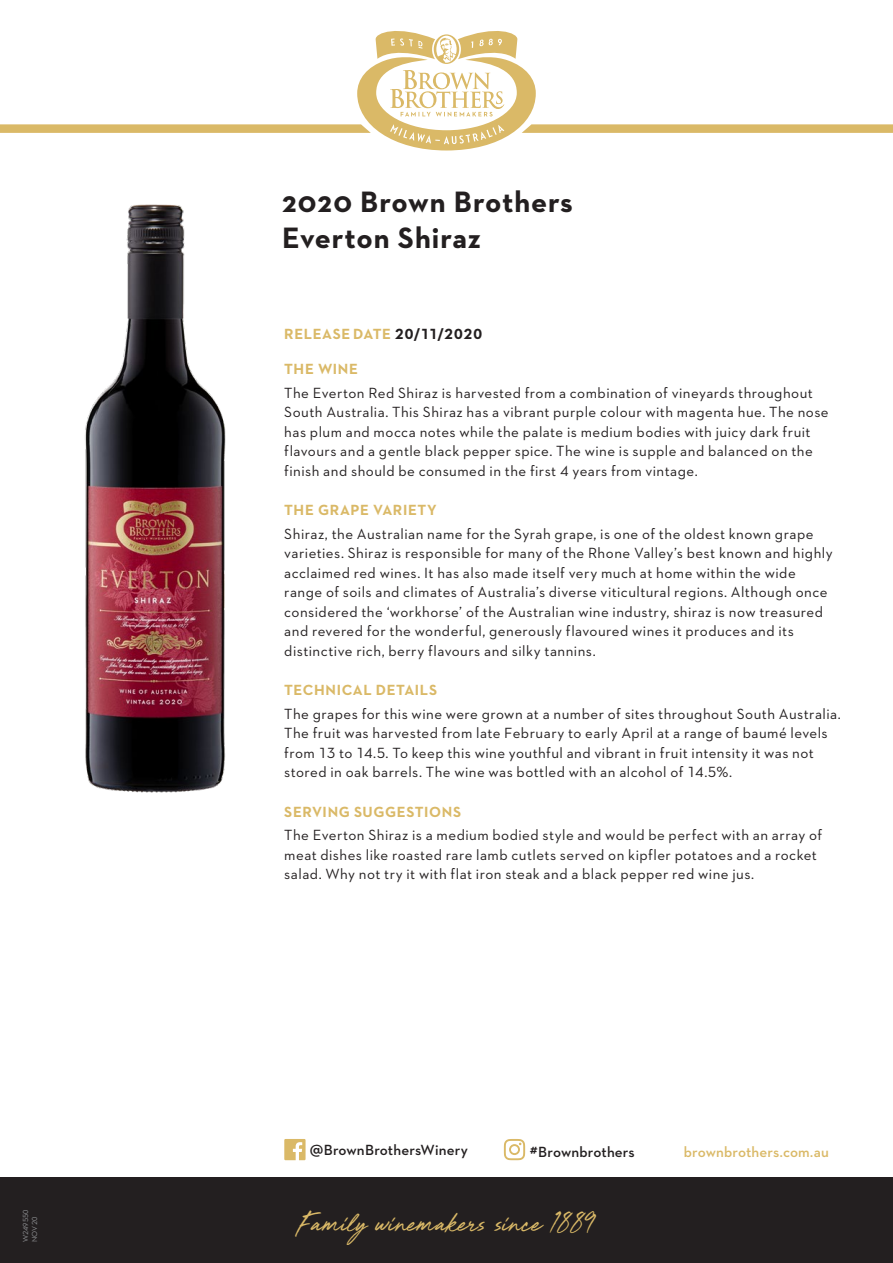
<style>
.page{position:relative;width:893px;height:1263px;background:#fff}
.page>*{position:absolute;margin:0;border:0;box-sizing:border-box;transform-origin:0 0}
.t1{font:700 30px/36px "Neutraface 2 Text";letter-spacing:.025em;color:#231f20}
.t2{font:27px "Mighty River";color:#dab967}
.t3{font:15px/19.5px "Neutraface 2 Text";letter-spacing:.03em;color:#231f20}
.t4{font:700 15px "Neutraface 2 Text";letter-spacing:.04em;color:#dab967}
.t5{font:600 15px "Neutraface 2 Text";letter-spacing:.005em;color:#231f20}
.t6{font:600 15px "Neutraface 2 Text";letter-spacing:.005em;color:#dab967}
.t7{font:7.5px/9px "Neutraface 2 Text";color:#939598}
.s1{color:#231f20}
</style>
<div class="page">
<div style="left:0;top:1178px;width:893px;height:85px;background:#231f20"></div>
<svg style="left:0;top:31px;width:893px;height:119px"></svg>
<img style="left:85px;top:204px;width:141px;height:589px">
<svg style="left:284px;top:1139px;width:22px;height:21px"></svg>
<svg style="left:504px;top:1139px;width:21px;height:21px"></svg>
<p class="t7" style="left:21px;top:1242px;width:35px;rotate:-90deg">W249550<br>NOV20</p>
<h1 class="t1" style="left:282px;top:183px;width:292px">2020 Brown Brothers<br>Everton Shiraz</h1>
<p class="t4" style="left:284px;top:324px;width:199px">RELEASE DATE <span class="s1">20/11/2020</span></p>
<p class="t4" style="left:284px;top:359px;width:75px">THE WINE</p>
<p class="t3" style="left:284px;top:383px;width:546px">The Everton Red Shiraz is harvested from a combination of vineyards throughout South Australia. This Shiraz has a vibrant purple colour with magenta hue. The nose has plum and mocca notes while the palate is medium bodies with juicy dark fruit flavours and a gentle black pepper spice. The wine is supple and balanced on the finish and should be consumed in the first 4 years from vintage.</p>
<p class="t4" style="left:284px;top:500px;width:154px">THE GRAPE VARIETY</p>
<p class="t3" style="left:284px;top:524px;width:550px">Shiraz, the Australian name for the Syrah grape, is one of the oldest known grape varieties. Shiraz is responsible for many of the Rhone Valley’s best known and highly acclaimed red wines. It has also made itself very much at home within the wide range of soils and climates of Australia’s diverse viticultural regions. Although once considered the ‘workhorse’ of the Australian wine industry, shiraz is now treasured and revered for the wonderful, generously flavoured wines it produces and its distinctive rich, berry flavours and silky tannins.</p>
<p class="t4" style="left:284px;top:680px;width:154px">TECHNICAL DETAILS</p>
<p class="t3" style="left:284px;top:704px;width:558px">The grapes for this wine were grown at a number of sites throughout South Australia.<br>The fruit was harvested from late February to early April at a range of baumé levels from 13 to 14.5. To keep this wine youthful and vibrant in fruit intensity it was not stored in oak barrels. The wine was bottled with an alcohol of 14.5%.</p>
<p class="t4" style="left:284px;top:802px;width:178px">SERVING SUGGESTIONS</p>
<p class="t3" style="left:284px;top:825px;width:539px">The Everton Shiraz is a medium bodied style and would be perfect with an array of meat dishes like roasted rare lamb cutlets served on kipfler potatoes and a rocket salad. Why not try it with flat iron steak and a black pepper red wine jus.</p>
<p class="t5" style="left:310px;top:1140px;width:160px">@BrownBrothersWinery</p>
<p class="t5" style="left:529px;top:1142px;width:107px">#Brownbrothers</p>
<p class="t6" style="left:684px;top:1142px;width:147px">brownbrothers.com.au</p>
<h2 class="t2" style="left:298px;top:1205px;width:299px">Family winemakers since 1889</h2>
</div>
